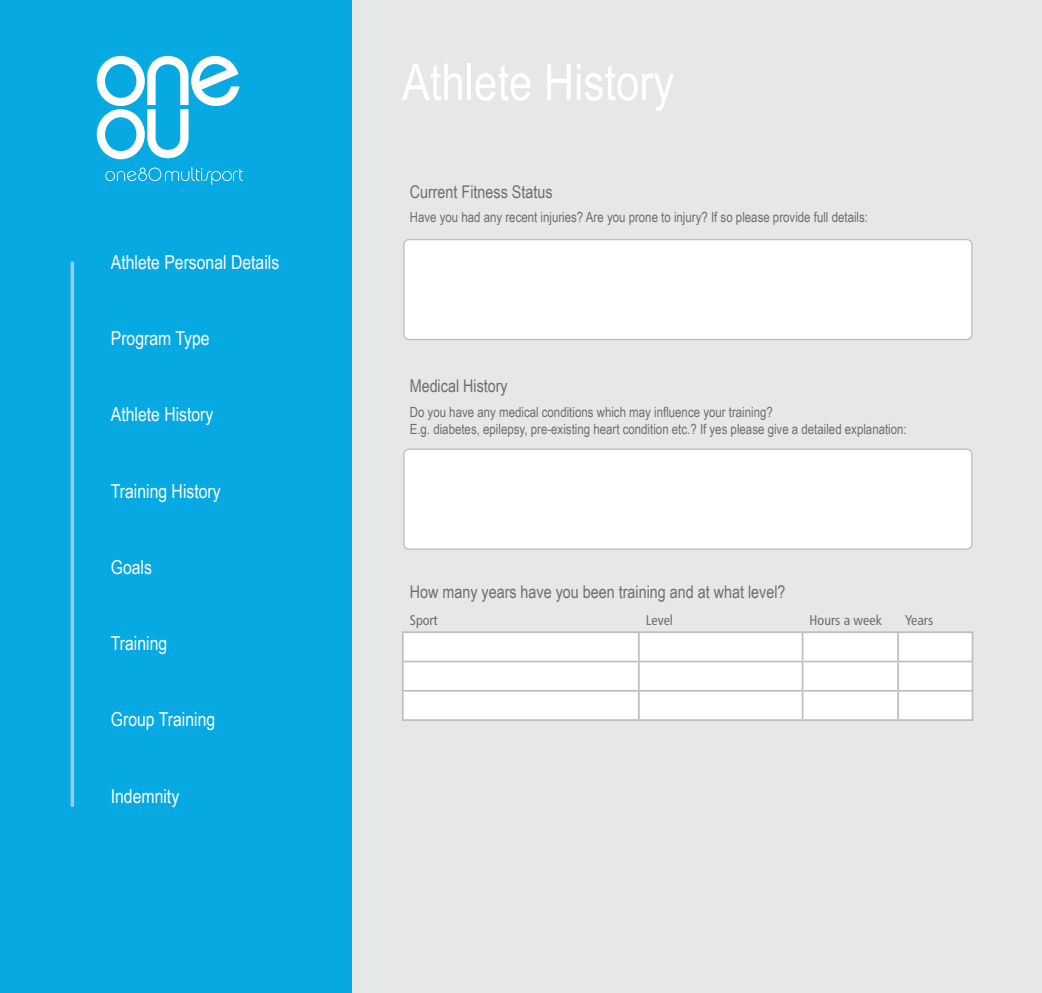
<style>
.page{position:relative;width:1042px;height:993px;background:#fff}
.page>*{position:absolute;margin:0;border:0;box-sizing:border-box;transform-origin:0 0}
.t1{font:51.1px "Arial Narrow";color:#fff}
.t2{font:19.25px "Arial Narrow";color:#fff}
.t3{font:17.5px "Arial Narrow";color:#6d6e71}
.t4{font:14px/17.5px "Arial Narrow";color:#6d6e71}
.t5{font:condensed 14px "Frutiger";color:#6d6e71}
</style>
<div class="page">
<div style="left:65px;top:0;width:977px;height:992px;background:#e6e7e8"></div>
<div style="left:0;top:0;width:351px;height:992px;background:#06a9e1"></div>
<svg style="left:97px;top:56px;width:143px;height:103px"></svg>
<svg style="left:105px;top:167px;width:138px;height:18px"></svg>
<div style="left:404px;top:239px;width:568px;height:100px;background:#fff;border-radius:5px"></div>
<div style="left:403px;top:239px;width:569px;height:101px;border:1px solid #bcbec0;border-radius:5px"></div>
<div style="left:404px;top:449px;width:568px;height:100px;background:#fff;border-radius:5px"></div>
<div style="left:403px;top:448px;width:569px;height:101px;border:1px solid #bcbec0;border-radius:5px"></div>
<div style="left:404px;top:633px;width:567px;height:86px;background:#fff"></div>
<hr style="left:402px;top:633px;width:2px;height:27px;background:#bcbec0">
<hr style="left:638px;top:633px;width:2px;height:27px;background:#bcbec0">
<hr style="left:897px;top:633px;width:2px;height:27px;background:#bcbec0">
<hr style="left:971px;top:633px;width:2px;height:27px;background:#bcbec0">
<hr style="left:402px;top:660px;width:237px;height:2px;background:#bcbec0">
<hr style="left:402px;top:662px;width:2px;height:27px;background:#bcbec0">
<hr style="left:639px;top:660px;width:163px;height:2px;background:#bcbec0">
<hr style="left:638px;top:662px;width:2px;height:27px;background:#bcbec0">
<hr style="left:802px;top:660px;width:96px;height:2px;background:#bcbec0">
<hr style="left:898px;top:660px;width:75px;height:2px;background:#bcbec0">
<hr style="left:897px;top:662px;width:2px;height:27px;background:#bcbec0">
<hr style="left:971px;top:662px;width:2px;height:27px;background:#bcbec0">
<hr style="left:402px;top:689px;width:237px;height:2px;background:#bcbec0">
<hr style="left:402px;top:691px;width:2px;height:28px;background:#bcbec0">
<hr style="left:639px;top:689px;width:163px;height:2px;background:#bcbec0">
<hr style="left:638px;top:691px;width:2px;height:28px;background:#bcbec0">
<hr style="left:802px;top:689px;width:96px;height:2px;background:#bcbec0">
<svg style="left:802px;top:633px;width:1px;height:86px"></svg>
<hr style="left:898px;top:689px;width:75px;height:2px;background:#bcbec0">
<hr style="left:897px;top:691px;width:2px;height:28px;background:#bcbec0">
<hr style="left:971px;top:691px;width:2px;height:28px;background:#bcbec0">
<hr style="left:402px;top:719px;width:237px;height:1px;background:#bcbec0">
<hr style="left:639px;top:719px;width:163px;height:1px;background:#bcbec0">
<hr style="left:802px;top:719px;width:96px;height:1px;background:#bcbec0">
<hr style="left:898px;top:719px;width:75px;height:1px;background:#bcbec0">
<hr style="left:402px;top:631px;width:237px;height:2px;background:#bcbec0">
<hr style="left:639px;top:631px;width:163px;height:2px;background:#bcbec0">
<hr style="left:802px;top:631px;width:96px;height:2px;background:#bcbec0">
<hr style="left:898px;top:631px;width:75px;height:2px;background:#bcbec0">
<hr style="left:71px;top:261px;width:3px;height:545px;background:#9ccdee">
<h2 class="t2" style="left:111px;top:248px;width:170px">Athlete Personal Details</h2>
<h2 class="t2" style="left:111px;top:324px;width:100px">Program Type</h2>
<h2 class="t2" style="left:111px;top:400px;width:104px">Athlete History</h2>
<h2 class="t2" style="left:111px;top:476px;width:111px">Training History</h2>
<h2 class="t2" style="left:111px;top:552px;width:43px">Goals</h2>
<h2 class="t2" style="left:111px;top:629px;width:58px">Training</h2>
<h2 class="t2" style="left:111px;top:705px;width:106px">Group Training</h2>
<h2 class="t2" style="left:111px;top:781px;width:70px">Indemnity</h2>
<h1 class="t1" style="left:402px;top:45px;width:274px">Athlete History</h1>
<p class="t3" style="left:410px;top:179px;width:144px">Current Fitness Status</p>
<p class="t4" style="left:410px;top:208px;width:460px">Have you had any recent injuries? Are you prone to injury? If so please provide full details:</p>
<p class="t3" style="left:410px;top:373px;width:100px">Medical History</p>
<p class="t4" style="left:410px;top:402px;width:498px">Do you have any medical conditions which may influence your training?<br>E.g. diabetes, epilepsy, pre-existing heart condition etc.? If yes please give a detailed explanation:</p>
<p class="t3" style="left:410px;top:578px;width:377px">How many years have you been training and at what level?</p>
<p class="t5" style="left:410px;top:612px;width:29px">Sport</p>
<p class="t5" style="left:646px;top:612px;width:29px">Level</p>
<p class="t5" style="left:809px;top:612px;width:74px">Hours a week</p>
<p class="t5" style="left:905px;top:612px;width:30px">Years</p>
</div>
